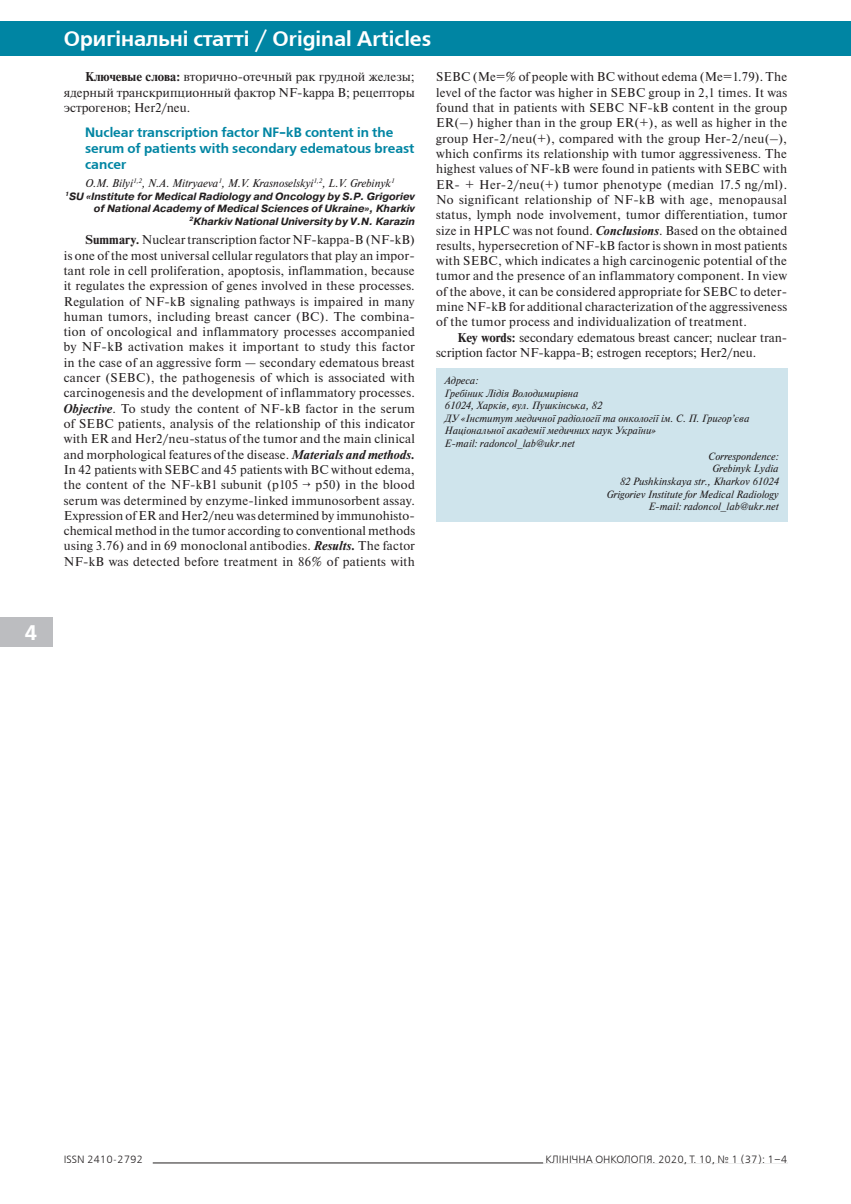
<style>
.page{position:relative;width:851px;height:1204px;background:#fff}
.page>*{position:absolute;margin:0;border:0;box-sizing:border-box;transform-origin:0 0}
.t1{font:700 21px "Free Set C";color:#fff}
.Статья_2{font:700 13.5px/16.2px "Free Set C";color:#0085a3}
.Текст{font:12.75px/15.3px "Newton";letter-spacing:.02em;color:#231f20;text-align:justify}
.Ключевые_слова_2{font:12.75px/15.3px "Newton";color:#231f20;text-align:justify}
.Авторы_2{font:italic 11.25px "Newton";color:#231f20}
.t2{font:italic 10.5px "Newton";color:#231f20}
.Организация_2{font:italic 700 10.5px/12.6px "Pragmatica";color:#231f20;text-align:right}
.t3{font:10.5px "Free Set C";color:#231f20}
.s1{font-weight:700}
.s2{font-weight:700;font-style:italic}
</style>
<div class="page">
<div style="left:0;top:21px;width:850px;height:34px;background:#0085a3"></div>
<div style="left:0;top:617px;width:32px;height:29px;background:#bcbdc0"></div>
<div style="left:9px;top:617px;width:44px;height:29px;background:#bcbdc0"></div>
<hr style="left:153px;top:1162px;width:634px;height:1px;background:#231f20">
<div style="left:543px;top:1154px;width:244px;height:9px;background:#fff"></div>
<div style="left:436px;top:368px;width:351px;height:153px;background:#cfe4ec"></div>
<h1 class="t1" style="left:24px;top:620px;width:14px">4</h1>
<h1 class="t1" style="left:64px;top:27px;width:369px">Оригінальні статті / Original Articles</h1>
<p class="Ключевые_слова_2" style="left:64px;top:69px;width:352px;text-indent:21px"><span class="s1">Ключевые слова:</span> вторично-отечный рак грудной железы; ядерный транскрипционный фактор NF-kappa В; рецепторы эстрогенов; Her2/neu.</p>
<p class="Статья_2" style="left:85px;top:124px;width:331px">Nuclear transcription factor NF-kB content in the serum of patients with secondary edematous breast cancer</p>
<p class="Авторы_2" style="left:85px;top:176px;width:311px">O.M. Bilyi<sup>1,2</sup>, N.A. Mitryaeva<sup>1</sup>, M.V. Krasnoselskyi<sup>1,2</sup>, L.V. Grebinyk<sup>1</sup></p>
<p class="Организация_2" style="left:65px;top:190px;width:351px"><sup>1</sup>SU «Institute for Medical Radiology and Oncology by S.P. Grigoriev of National Academy of Medical Sciences of Ukraine», Kharkiv</p>
<p class="Организация_2" style="left:189px;top:215px;width:227px"><sup>2</sup>Kharkiv National University by V.N. Karazin</p>
<p class="Текст" style="left:64px;top:232px;width:353px;text-indent:21px"><span class="s1">Summary.</span> Nuclear transcription factor NF-kappa-B (NF-kB) is one of the most universal cellular regulators that play an impor&shy;tant role in cell proliferation, apoptosis, inflammation, because it regulates the expression of genes involved in these processes.<br>Regulation of NF-kB signaling pathways is impaired in many human tumors, including breast cancer (BC). The combina&shy;tion of oncological and inflammatory processes accompanied by NF-kB activation makes it important to study this factor in the case of an aggressive form — secondary edematous breast cancer (SEBC), the pathogenesis of which is associated with carcinogenesis and the development of inflammatory processes.<br><span class="s2">Objective</span>. To study the content of NF-kB factor in the serum of SEBC patients, analysis of the relationship of this indicator with ER and Her2/neu-status of the tumor and the main clinical and morphological features of the disease. <span class="s2">Materials and methods.<br></span>In 42 patients with SEBC and 45 patients with BC without edema, the content of the NF-kB1 subunit (p105 → p50) in the blood serum was determined by enzyme-linked immunosorbent assay.<br>Expression of ER and Her2/neu was determined by immunohisto&shy;chemical method in the tumor according to conventional methods using 3.76) and in 69 monoclonal antibodies. <span class="s2">Results.</span> The factor NF-kB was detected before treatment in 86% of patients with</p>
<p class="Текст" style="left:436px;top:69px;width:352px">SEBC (Me=% of people with BC without edema (Me=1.79). The level of the factor was higher in SEBC group in 2,1 times. It was found that in patients with SEBC NF-kB content in the group ER(–) higher than in the group ER(+), as well as higher in the group Her-2/neu(+), compared with the group Her-2/neu(–), which confirms its relationship with tumor aggressiveness. The highest values of NF-kB were found in patients with SEBC with ER- + Her-2/neu(+) tumor phenotype (median 17.5 ng/ml).<br>No significant relationship of NF-kB with age, menopausal status, lymph node involvement, tumor differentiation, tumor size in HPLC was not found. <span class="s2">Conclusions</span>. Based on the obtained results, hypersecretion of NF-kB factor is shown in most patients with SEBC, which indicates a high carcinogenic potential of the tumor and the presence of an inflammatory component. In view of the above, it can be considered appropriate for SEBC to deter&shy;mine NF-kB for additional characterization of the aggressiveness of the tumor process and individualization of treatment.</p>
<p class="Ключевые_слова_2" style="left:436px;top:329px;width:352px;text-indent:21px"><span class="s1">Key words:</span> secondary edematous breast cancer; nuclear tran&shy;scription factor NF-kappa-B; estrogen receptors; Her2/neu.</p>
<p class="t2" style="left:444px;top:374px;width:35px">Адреса:</p>
<p class="t2" style="left:444px;top:386px;width:135px">Гребіник Лідія Володимирівна</p>
<p class="t2" style="left:444px;top:399px;width:159px">61024, Харків, вул. Пушкінська, 82</p>
<p class="t2" style="left:444px;top:411px;width:306px">ДУ «Інститут медичної радіології та онкології ім. С. П. Григор’єва</p>
<p class="t2" style="left:444px;top:424px;width:213px">Національної академії медичних наук України»</p>
<p class="t2" style="left:444px;top:437px;width:132px">E-mail: radoncol_lab@ukr.net</p>
<p class="t2" style="left:708px;top:449px;width:72px">Correspondence:</p>
<p class="t2" style="left:712px;top:462px;width:68px">Grebinyk Lydia</p>
<p class="t2" style="left:619px;top:474px;width:160px">82 Pushkinskaya str., Kharkov 61024</p>
<p class="t2" style="left:606px;top:487px;width:174px">Grigoriev Institute for Medical Radiology</p>
<p class="t2" style="left:648px;top:500px;width:132px">E-mail: radoncol_lab@ukr.net</p>
<p class="t3" style="left:64px;top:1153px;width:81px">ISSN 2410-2792</p>
<p class="t3" style="left:545px;top:1153px;width:243px">КЛІНІЧНА ОНКОЛОГІЯ. 2020, Т. 10, № 1 (37): 1–4</p>
</div>
